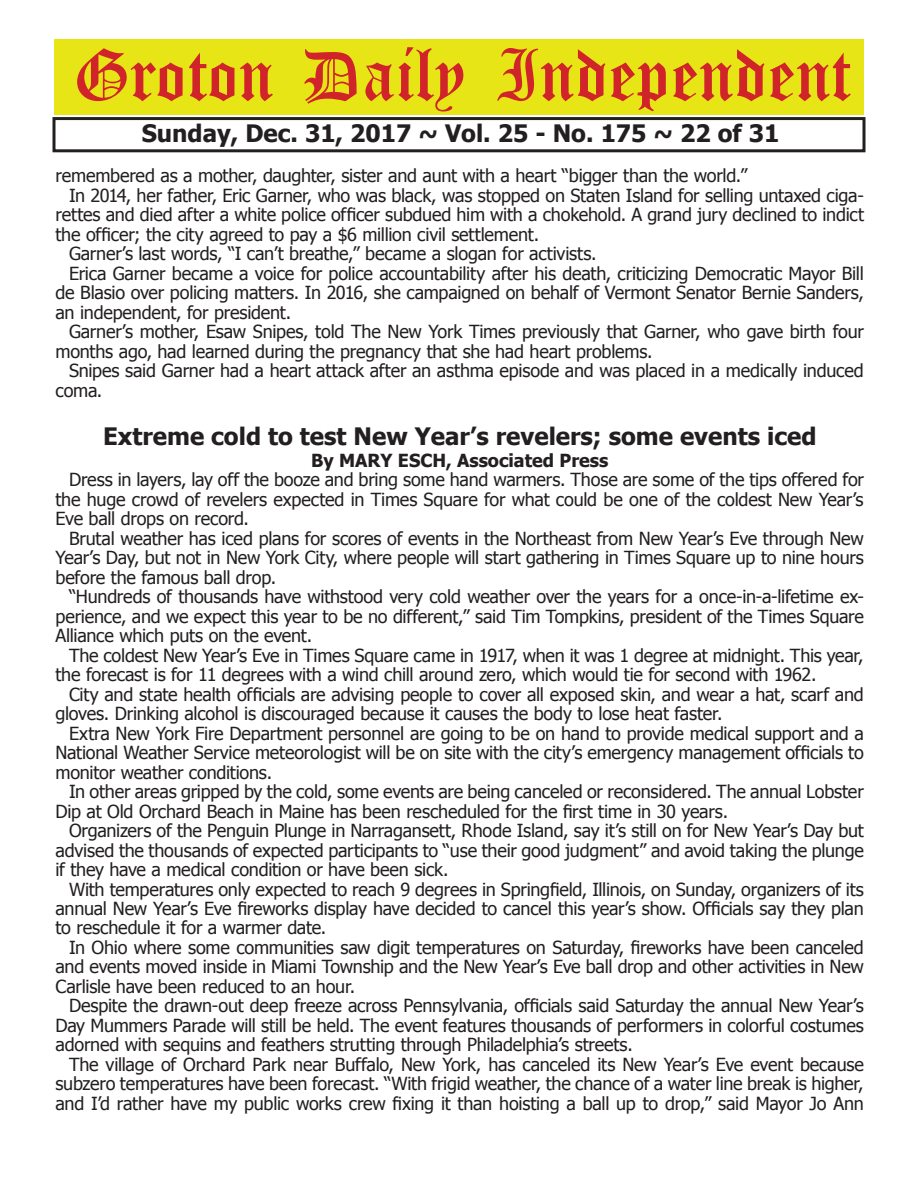
<style>
.page{position:relative;width:918px;height:1188px;background:#fff}
.page>*{position:absolute;margin:0;border:0;box-sizing:border-box;transform-origin:0 0}
.t1{font:54px "Old English Five";color:#d1232a}
.t2{font:700 24px "Tahoma";color:#231f20}
.t3{font:18px/19.5px "Tahoma";letter-spacing:-.01em;color:#231f20;text-align:justify}
.t4{font:700 18px "Tahoma";color:#231f20}
</style>
<div class="page">
<div style="left:52px;top:117px;width:814px;height:35px;border:3px solid #231f20"></div>
<div style="left:54px;top:40px;width:810px;height:75px;background:#e7e515"></div>
<h1 class="t1" style="left:73px;top:50px;width:779px">Groton Daily Independent</h1>
<h2 class="t2" style="left:142px;top:116px;width:639px">Sunday, Dec. 31, 2017 ~ Vol. 25 - No. 175 ~ 22 of 31</h2>
<p class="t3" style="left:56px;top:165px;width:693px">remembered as a mother, daughter, sister and aunt with a heart “bigger than the world.”</p>
<p class="t3" style="left:69px;top:185px;width:796px">In 2014, her father, Eric Garner, who was black, was stopped on Staten Island for selling untaxed ciga-</p>
<p class="t3" style="left:56px;top:204px;width:810px">rettes and died after a white police officer subdued him with a chokehold. A grand jury declined to indict</p>
<p class="t3" style="left:56px;top:224px;width:485px">the officer; the city agreed to pay a $6 million civil settlement.</p>
<p class="t3" style="left:69px;top:243px;width:529px">Garner’s last words, “I can’t breathe,” became a slogan for activists.</p>
<p class="t3" style="left:69px;top:263px;width:796px">Erica Garner became a voice for police accountability after his death, criticizing Democratic Mayor Bill</p>
<p class="t3" style="left:56px;top:282px;width:810px">de Blasio over policing matters. In 2016, she campaigned on behalf of Vermont Senator Bernie Sanders,</p>
<p class="t3" style="left:56px;top:302px;width:237px">an independent, for president.</p>
<p class="t3" style="left:69px;top:321px;width:796px">Garner’s mother, Esaw Snipes, told The New York Times previously that Garner, who gave birth four</p>
<p class="t3" style="left:56px;top:341px;width:599px">months ago, had learned during the pregnancy that she had heart problems.</p>
<p class="t3" style="left:69px;top:360px;width:796px">Snipes said Garner had a heart attack after an asthma episode and was placed in a medically induced</p>
<p class="t3" style="left:56px;top:380px;width:48px">coma.</p>
<h2 class="t2" style="left:103px;top:419px;width:715px">Extreme cold to test New Year’s revelers; some events iced</h2>
<p class="t4" style="left:311px;top:447px;width:299px">By MARY ESCH, Associated Press</p>
<p class="t3" style="left:56px;top:469px;width:810px;text-indent:14px">Dress in layers, lay off the booze and bring some hand warmers. Those are some of the tips offered for the huge crowd of revelers expected in Times Square for what could be one of the coldest New Year’s Eve ball drops on record.</p>
<p class="t3" style="left:56px;top:528px;width:810px;text-indent:14px">Brutal weather has iced plans for scores of events in the Northeast from New Year’s Eve through New Year’s Day, but not in New York City, where people will start gathering in Times Square up to nine hours before the famous ball drop.</p>
<p class="t3" style="left:56px;top:586px;width:810px;text-indent:14px">“Hundreds of thousands have withstood very cold weather over the years for a once-in-a-lifetime ex&shy;perience, and we expect this year to be no different,” said Tim Tompkins, president of the Times Square Alliance which puts on the event.</p>
<p class="t3" style="left:56px;top:644px;width:810px;text-indent:14px">The coldest New Year’s Eve in Times Square came in 1917, when it was 1 degree at midnight. This year, the forecast is for 11 degrees with a wind chill around zero, which would tie for second with 1962.</p>
<p class="t3" style="left:56px;top:683px;width:810px;text-indent:14px">City and state health officials are advising people to cover all exposed skin, and wear a hat, scarf and gloves. Drinking alcohol is discouraged because it causes the body to lose heat faster.</p>
<p class="t3" style="left:56px;top:722px;width:810px;text-indent:14px">Extra New York Fire Department personnel are going to be on hand to provide medical support and a National Weather Service meteorologist will be on site with the city’s emergency management officials to monitor weather conditions.</p>
<p class="t3" style="left:56px;top:781px;width:810px;text-indent:14px">In other areas gripped by the cold, some events are being canceled or reconsidered. The annual Lobster<br>Dip at Old Orchard Beach in Maine has been rescheduled for the first time in 30 years.</p>
<p class="t3" style="left:56px;top:820px;width:810px;text-indent:14px">Organizers of the Penguin Plunge in Narragansett, Rhode Island, say it’s still on for New Year’s Day but advised the thousands of expected participants to “use their good judgment” and avoid taking the plunge if they have a medical condition or have been sick.</p>
<p class="t3" style="left:56px;top:878px;width:810px;text-indent:14px">With temperatures only expected to reach 9 degrees in Springfield, Illinois, on Sunday, organizers of its annual New Year’s Eve fireworks display have decided to cancel this year’s show. Officials say they plan to reschedule it for a warmer date.</p>
<p class="t3" style="left:56px;top:937px;width:810px;text-indent:14px">In Ohio where some communities saw digit temperatures on Saturday, fireworks have been canceled and events moved inside in Miami Township and the New Year’s Eve ball drop and other activities in New Carlisle have been reduced to an hour.</p>
<p class="t3" style="left:56px;top:995px;width:810px;text-indent:14px">Despite the drawn-out deep freeze across Pennsylvania, officials said Saturday the annual New Year’s Day Mummers Parade will still be held. The event features thousands of performers in colorful costumes adorned with sequins and feathers strutting through Philadelphia’s streets.</p>
<p class="t3" style="left:56px;top:1054px;width:810px;text-indent:14px">The village of Orchard Park near Buffalo, New York, has canceled its New Year’s Eve event because subzero temperatures have been forecast. “With frigid weather, the chance of a water line break is higher, and I’d rather have my public works crew fixing it than hoisting a ball up to drop,” said Mayor Jo Ann</p>
</div>
